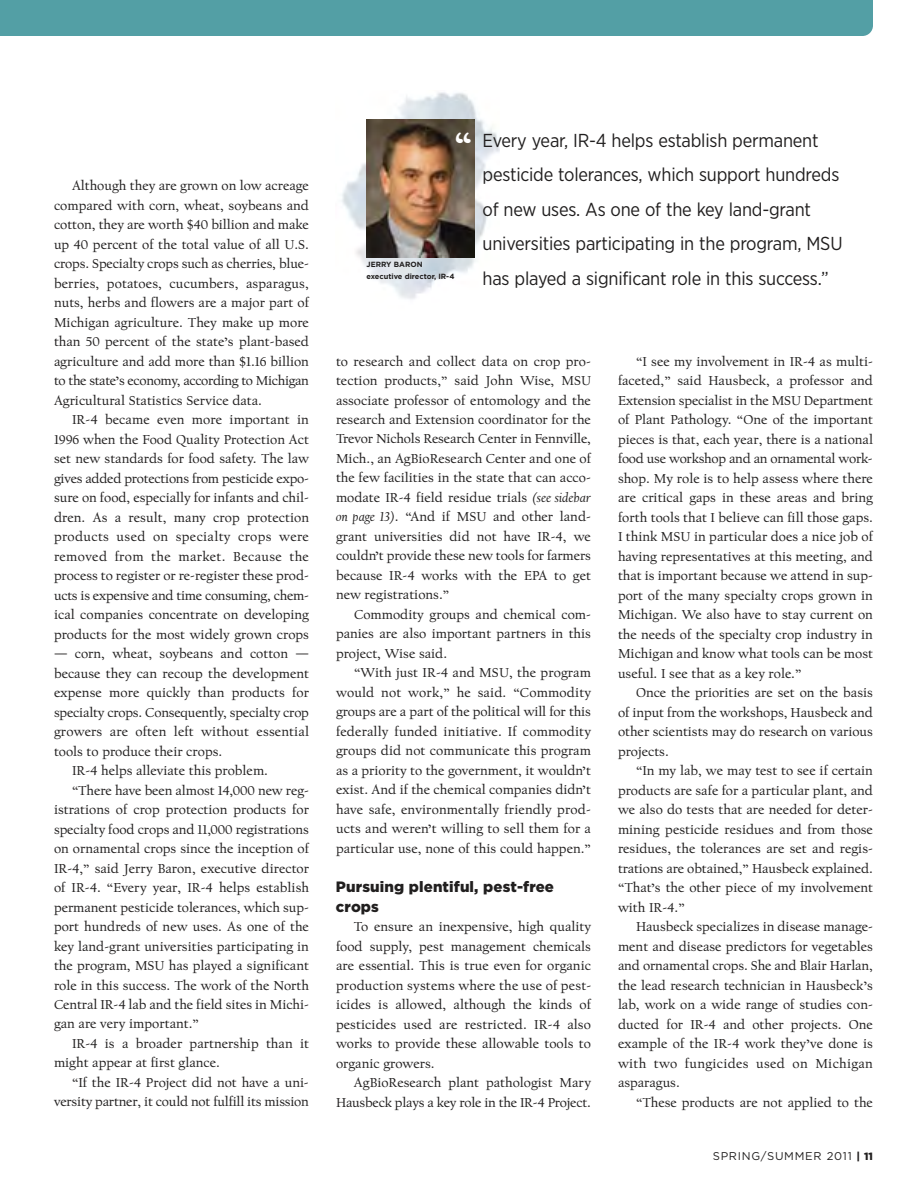
<style>
.page{position:relative;width:918px;height:1188px;background:#fff}
.page>*{position:absolute;margin:0;border:0;box-sizing:border-box;transform-origin:0 0}
.t1{font:18.75px/34.5px "Gotham Narrow";letter-spacing:-.01em;color:#211f1f}
.t2{font:900 15px/19.5px "Gotham";letter-spacing:.005em;color:#211f1f}
.t3{font:13.5px/19.5px "Californian FB Text";color:#211f1f;text-align:justify}
.t4{font:11.25px "Gotham";letter-spacing:.065em;color:#211f1f}
.t5{font:700 7.5px/12px "Gotham";color:#211f1f}
.s1{font-family:"Californian FB Text";font-weight:900;font-size:31.5px;color:#fff}
.s2{font-style:italic}
.s3{font-weight:900;font-size:10.5px}
</style>
<div class="page">
<img style="left:341px;top:92px;width:158px;height:207px">
<img style="left:367px;top:119px;width:108px;height:139px">
<div style="left:0;top:0;width:873px;height:36px;background:#539fa5"></div>
<p class="t3" style="left:54px;top:177px;width:257px;text-indent:18px">Although they are grown on low acreage compared with corn, wheat, soybeans and cotton, they are worth $40 billion and make up 40 percent of the total value of all U.S. crops. Specialty crops such as cherries, blue&shy;berries, potatoes, cucumbers, asparagus, nuts, herbs and flowers are a major part of Michigan agriculture. They make up more than 50 percent of the state’s plant-based agriculture and add more than $1.16 billion to the state’s economy, according to Michigan Agricultural Statistics Service data.</p>
<p class="t3" style="left:54px;top:411px;width:257px;text-indent:18px">IR-4 became even more important in 1996 when the Food Quality Protection Act set new standards for food safety. The law gives added protections from pesticide expo&shy;sure on food, especially for infants and chil&shy;dren. As a result, many crop protection products used on specialty crops were removed from the market. Because the process to register or re-register these prod&shy;ucts is expensive and time consuming, chem&shy;ical companies concentrate on developing products for the most widely grown crops</p>
<p class="t3" style="left:54px;top:645px;width:257px">— corn, wheat, soybeans and cotton —</p>
<p class="t3" style="left:54px;top:664px;width:257px">because they can recoup the development</p>
<p class="t3" style="left:54px;top:684px;width:257px">expense more quickly than products for</p>
<p class="t3" style="left:54px;top:703px;width:257px">specialty crops. Consequently, specialty crop</p>
<p class="t3" style="left:54px;top:723px;width:257px">growers are often left without essential</p>
<p class="t3" style="left:54px;top:742px;width:170px">tools to produce their crops.</p>
<p class="t3" style="left:72px;top:762px;width:198px">IR-4 helps alleviate this problem.</p>
<p class="t3" style="left:72px;top:781px;width:239px">“There have been almost 14,000 new reg-</p>
<p class="t3" style="left:54px;top:801px;width:257px">istrations of crop protection products for</p>
<p class="t3" style="left:54px;top:820px;width:257px">specialty food crops and 11,000 registrations</p>
<p class="t3" style="left:54px;top:840px;width:257px">on ornamental crops since the inception of</p>
<p class="t3" style="left:54px;top:859px;width:257px">IR-4,” said Jerry Baron, executive director</p>
<p class="t3" style="left:54px;top:879px;width:257px">of IR-4. “Every year, IR-4 helps establish</p>
<p class="t3" style="left:54px;top:898px;width:257px">permanent pesticide tolerances, which sup-</p>
<p class="t3" style="left:54px;top:918px;width:257px">port hundreds of new uses. As one of the</p>
<p class="t3" style="left:54px;top:937px;width:257px">key land-grant universities participating in</p>
<p class="t3" style="left:54px;top:957px;width:257px">the program, MSU has played a significant</p>
<p class="t3" style="left:54px;top:976px;width:257px">role in this success. The work of the North</p>
<p class="t3" style="left:54px;top:996px;width:256px">Central IR-4 lab and the field sites in Michi-</p>
<p class="t3" style="left:54px;top:1015px;width:146px">gan are very important.”</p>
<p class="t3" style="left:72px;top:1035px;width:239px">IR-4 is a broader partnership than it</p>
<p class="t3" style="left:54px;top:1054px;width:167px">might appear at first glance.</p>
<p class="t3" style="left:72px;top:1074px;width:238px">“If the IR-4 Project did not have a uni-</p>
<p class="t3" style="left:54px;top:1093px;width:257px">versity partner, it could not fulfill its mission</p>
<h1 class="t1" style="left:483px;top:124px;width:362px;text-indent:-27px"><span class="s1">“</span> Every year, IR-4 helps establish permanent pesticide tolerances, which support hundreds of new uses. As one of the key land-grant universities participating in the program, MSU has played a significant role in this success.”</h1>
<p class="t5" style="left:367px;top:258px;width:89px">JERRY BARON executive director, IR-4</p>
<p class="t3" style="left:336px;top:352px;width:257px">to research and collect data on crop pro&shy;tection products,” said John Wise, MSU associate professor of entomology and the research and Extension coordinator for the Trevor Nichols Research Center in Fennville, Mich., an AgBioResearch Center and one of the few facilities in the state that can acco&shy;modate IR-4 field residue trials <span class="s2">(see sidebar on page 13)</span>. “And if MSU and other land&shy;grant universities did not have IR-4, we couldn’t provide these new tools for farmers because IR-4 works with the EPA to get new registrations.”</p>
<p class="t3" style="left:336px;top:606px;width:257px;text-indent:18px">Commodity groups and chemical com&shy;panies are also important partners in this project, Wise said.</p>
<p class="t3" style="left:336px;top:664px;width:257px;text-indent:18px">“With just IR-4 and MSU, the program would not work,” he said. “Commodity groups are a part of the political will for this federally funded initiative. If commodity groups did not communicate this program as a priority to the government, it wouldn’t exist. And if the chemical companies didn’t have safe, environmentally friendly prod&shy;ucts and weren’t willing to sell them for a particular use, none of this could happen.”</p>
<p class="t2" style="left:336px;top:878px;width:220px">Pursuing plentiful, pest-free crops</p>
<p class="t3" style="left:336px;top:918px;width:257px;text-indent:18px">To ensure an inexpensive, high quality food supply, pest management chemicals are essential. This is true even for organic production systems where the use of pest - icides is allowed, although the kinds of pesticides used are restricted. IR-4 also works to provide these allowable tools to organic growers.</p>
<p class="t3" style="left:336px;top:1074px;width:257px;text-align:right">AgBioResearch plant pathologist Mary<br>Hausbeck plays a key role in the IR-4 Project.</p>
<p class="t3" style="left:618px;top:352px;width:257px;text-indent:18px">“I see my involvement in IR-4 as multi&shy;faceted,” said Hausbeck, a professor and Extension specialist in the MSU Department of Plant Pathology. “One of the important pieces is that, each year, there is a national food use workshop and an ornamental work&shy;shop. My role is to help assess where there are critical gaps in these areas and bring forth tools that I believe can fill those gaps.<br>I think MSU in particular does a nice job of having representatives at this meeting, and that is important because we attend in sup&shy;port of the many specialty crops grown in Michigan. We also have to stay current on the needs of the specialty crop industry in Michigan and know what tools can be most useful. I see that as a key role.”</p>
<p class="t3" style="left:618px;top:684px;width:257px;text-indent:18px">Once the priorities are set on the basis of input from the workshops, Hausbeck and other scientists may do research on various projects.</p>
<p class="t3" style="left:618px;top:762px;width:257px;text-indent:18px">“In my lab, we may test to see if certain products are safe for a particular plant, and we also do tests that are needed for deter&shy;mining pesticide residues and from those residues, the tolerances are set and regis&shy;trations are obtained,” Hausbeck explained. “That’s the other piece of my involvement with IR-4.”</p>
<p class="t3" style="left:618px;top:918px;width:257px;text-indent:18px">Hausbeck specializes in disease manage&shy;ment and disease predictors for vegetables and ornamental crops. She and Blair Harlan, the lead research technician in Hausbeck’s lab, work on a wide range of studies con&shy;ducted for IR-4 and other projects. One example of the IR-4 work they’ve done is with two fungicides used on Michigan asparagus.</p>
<p class="t3" style="left:636px;top:1093px;width:239px">“These products are not applied to the</p>
<p class="t4" style="left:713px;top:1152px;width:162px">SPRING/SUMMER 2011 <span class="s3">| 11</span></p>
</div>
